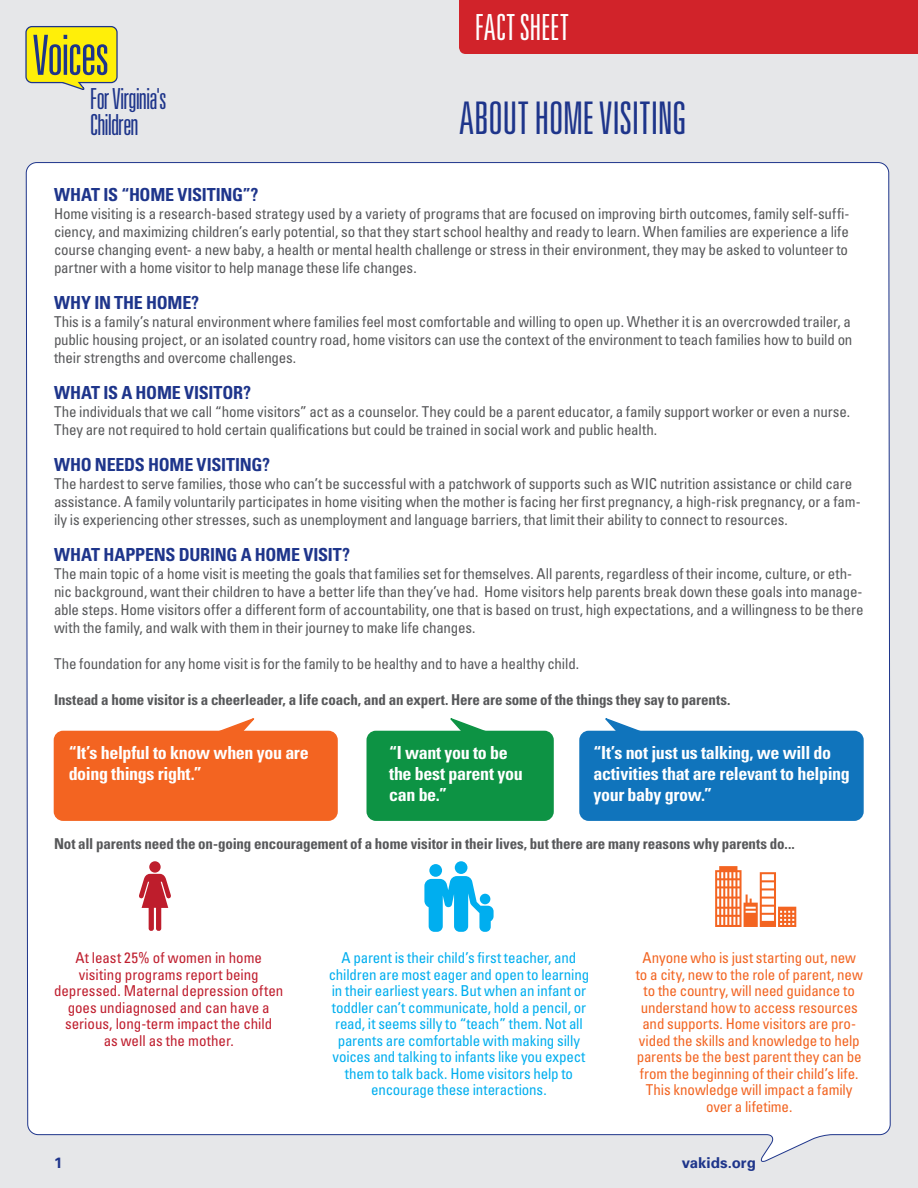
<style>
.page{position:relative;width:918px;height:1188px;background:#e6e7e9}
.page>*{position:absolute;margin:0;border:0;box-sizing:border-box;transform-origin:0 0}
.t1{font:300 ultra-condensed 55.5px "Univers";letter-spacing:-.025em;color:#1e358b}
.t2{font:300 ultra-condensed 45px "Univers";letter-spacing:-.01em;color:#1e358b}
.t3{font:300 ultra-condensed 36px "Univers";letter-spacing:-.005em;color:#fff}
.t4{font:300 ultra-condensed 28.95px/25.5px "Univers";letter-spacing:-.03em;color:#1e358b}
.t5{font:700 condensed 18px/21px "Univers";letter-spacing:-.02em;color:#fff}
.t6{font:700 condensed 18px "Univers";letter-spacing:-.015em;color:#1e358b}
.t7{font:condensed 15px/18px "Univers";letter-spacing:-.01em;color:#57585a}
.t8{font:condensed 15px/16.5px "Univers";letter-spacing:-.01em;color:#00aeef;text-align:center}
.t9{font:condensed 15px/16.5px "Univers";letter-spacing:-.01em;color:#f26522;text-align:center}
.t10{font:700 condensed 15px "Univers";letter-spacing:-.01em;color:#57585a}
.t11{font:condensed 15px/16.5px "Univers";color:#bf1e2e;text-align:center}
.t12{font:700 15px "Univers";color:#1e358b}
</style>
<div class="page">
<div style="left:26px;top:162px;width:865px;height:1000px;background:#fff"></div>
<div style="left:25px;top:26px;width:93px;height:57px;border:3px solid #1e358b;border-radius:5px"></div>
<div style="left:27px;top:27px;width:89px;height:55px;background:#ffef09;border-radius:5px"></div>
<svg style="left:28px;top:80px;width:63px;height:10px"></svg>
<div style="left:459px;top:0;width:459px;height:54px;background:#d1232a"></div>
<svg style="left:138px;top:874px;width:34px;height:58px;background:#dc868e"></svg>
<div style="left:149px;top:861px;width:12px;height:12px;background:#be1d2c;border-radius:50%"></div>
<svg style="left:424px;top:876px;width:70px;height:56px;background:#5fccf4"></svg>
<div style="left:429px;top:864px;width:13px;height:13px;background:#00aeef;border-radius:50%"></div>
<div style="left:455px;top:861px;width:12px;height:13px;background:#00aeef;border-radius:50%"></div>
<svg style="left:715px;top:866px;width:81px;height:61px;background:#f9bc9f"></svg>
<div style="left:54px;top:731px;width:283px;height:89px;background:#f36421;border-radius:9px"></div>
<div style="left:54px;top:731px;width:284px;height:90px;border:2px solid #f36421;border-radius:9px"></div>
<svg style="left:156px;top:717px;width:103px;height:17px"></svg>
<div style="left:367px;top:731px;width:186px;height:89px;background:#0d9344;border-radius:9px"></div>
<div style="left:367px;top:731px;width:187px;height:90px;border:2px solid #0d9344;border-radius:9px"></div>
<svg style="left:446px;top:717px;width:103px;height:18px"></svg>
<div style="left:580px;top:731px;width:283px;height:89px;background:#1074bc;border-radius:9px"></div>
<div style="left:579px;top:731px;width:285px;height:90px;border:2px solid #1074bc;border-radius:9px"></div>
<svg style="left:601px;top:717px;width:103px;height:17px"></svg>
<p class="t1" style="left:33px;top:26px;width:78px">Voices</p>
<p class="t4" style="left:90px;top:86px;width:78px">For Virginia's<br>Children</p>
<p class="t3" style="left:475px;top:8px;width:96px">FACT SHEET</p>
<p class="t2" style="left:459px;top:94px;width:229px">ABOUT HOME VISITING</p>
<p class="t6" style="left:54px;top:184px;width:206px">WHAT IS “HOME VISITING”?</p>
<p class="t7" style="left:54px;top:204px;width:797px;text-align:justify">Home visiting is a research-based strategy used by a variety of programs that are focused on improving birth outcomes, family self-suffi&shy;ciency, and maximizing children’s early potential, so that they start school healthy and ready to learn. When families are experience a life course changing event- a new baby, a health or mental health challenge or stress in their environment, they may be asked to volunteer to partner with a home visitor to help manage these life changes.</p>
<p class="t6" style="left:54px;top:292px;width:147px">WHY IN THE HOME?</p>
<p class="t7" style="left:54px;top:312px;width:800px;text-align:justify">This is a family’s natural environment where families feel most comfortable and willing to open up. Whether it is an overcrowded trailer, a public housing project, or an isolated country road, home visitors can use the context of the environment to teach families how to build on their strengths and overcome challenges.</p>
<p class="t6" style="left:54px;top:382px;width:199px">WHAT IS A HOME VISITOR?</p>
<p class="t7" style="left:54px;top:402px;width:798px">The individuals that we call “home visitors” act as a counselor. They could be a parent educator, a family support worker or even a nurse.<br>They are not required to hold certain qualifications but could be trained in social work and public health.</p>
<p class="t6" style="left:54px;top:454px;width:218px">WHO NEEDS HOME VISITING?</p>
<p class="t7" style="left:54px;top:474px;width:808px">The hardest to serve families, those who can’t be successful with a patchwork of supports such as WIC nutrition assistance or child care assistance. A family voluntarily participates in home visiting when the mother is facing her first pregnancy, a high-risk pregnancy, or a fam&shy;ily is experiencing other stresses, such as unemployment and language barriers, that limit their ability to connect to resources.</p>
<p class="t6" style="left:54px;top:544px;width:298px">WHAT HAPPENS DURING A HOME VISIT?</p>
<p class="t7" style="left:54px;top:564px;width:811px">The main topic of a home visit is meeting the goals that families set for themselves. All parents, regardless of their income, culture, or eth&shy;nic background, want their children to have a better life than they’ve had. Home visitors help parents break down these goals into manage&shy;able steps. Home visitors offer a different form of accountability, one that is based on trust, high expectations, and a willingness to be there with the family, and walk with them in their journey to make life changes.</p>
<p class="t7" style="left:54px;top:654px;width:527px">The foundation for any home visit is for the family to be healthy and to have a healthy child.</p>
<p class="t10" style="left:54px;top:691px;width:678px">Instead a home visitor is a cheerleader, a life coach, and an expert. Here are some of the things they say to parents.</p>
<p class="t5" style="left:69px;top:741px;width:242px">“It’s helpful to know when you are doing things right.”</p>
<p class="t5" style="left:389px;top:741px;width:135px">“I want you to be the best parent you can be.”</p>
<p class="t5" style="left:593px;top:741px;width:258px">“It’s not just us talking, we will do activities that are relevant to helping your baby grow.”</p>
<p class="t10" style="left:54px;top:835px;width:742px">Not all parents need the on-going encouragement of a home visitor in their lives, but there are many reasons why parents do...</p>
<p class="t11" style="left:75px;top:949px;width:188px">At least 25% of women in home</p>
<p class="t11" style="left:79px;top:966px;width:182px">visiting programs report being</p>
<p class="t11" style="left:54px;top:982px;width:231px">depressed. Maternal depression often goes undiagnosed and can have a serious, long-term impact the child</p>
<p class="t11" style="left:104px;top:1032px;width:132px">as well as the mother.</p>
<p class="t8" style="left:342px;top:949px;width:236px">A parent is their child’s first teacher, and</p>
<p class="t8" style="left:329px;top:966px;width:262px">children are most eager and open to learning in their earliest years. But when an infant or toddler can’t communicate, hold a pencil, or read, it seems silly to “teach” them. Not all parents are comfortable with making silly voices and talking to infants like you expect them to talk back. Home visitors help to</p>
<p class="t8" style="left:371px;top:1081px;width:177px">encourage these interactions.</p>
<p class="t9" style="left:636px;top:949px;width:229px">Anyone who is just starting out, new to a city, new to the role of parent, new to the country, will need guidance to understand how to access resources and supports. Home visitors are pro&shy;vided the skills and knowledge to help parents be the best parent they can be from the beginning of their child’s life.<br>This knowledge will impact a family over a lifetime.</p>
<p class="t12" style="left:54px;top:1154px;width:10px">1</p>
<p class="t12" style="left:682px;top:1154px;width:76px">vakids.org</p>
</div>
